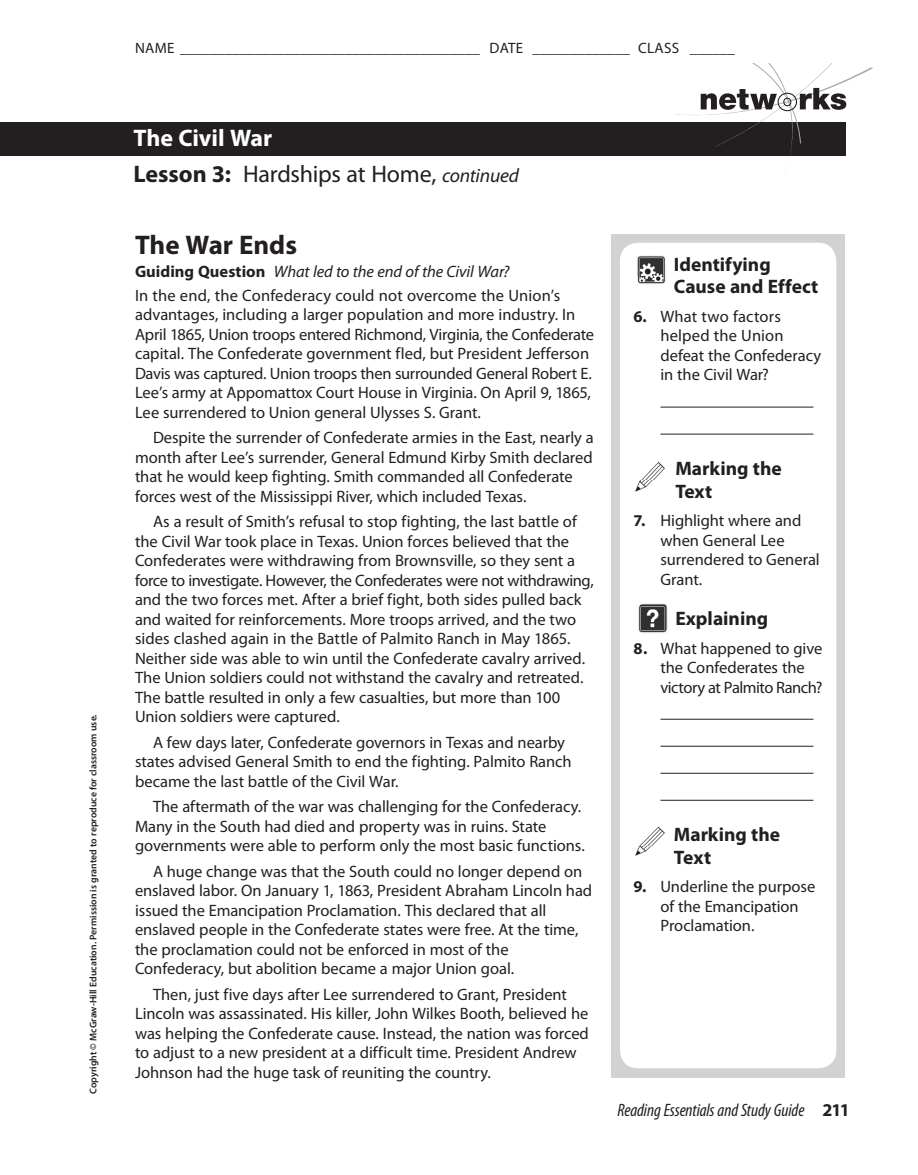
<style>
.page{position:relative;width:918px;height:1175px;background:#fff}
.page>*{position:absolute;margin:0;border:0;box-sizing:border-box;transform-origin:0 0}
.t1{font:700 27px "Myriad Pro";letter-spacing:-.005em;color:#231f20}
.t2{font:24px/36px "Myriad Pro";letter-spacing:-.01em;color:#231f20}
.t3{font:700 19.5px/22.5px "Myriad Pro";color:#231f20}
.t4{font:italic condensed 18px "Myriad Pro";letter-spacing:-.005em;color:#231f20}
.t5{font:16.5px/19.5px "Myriad Pro";letter-spacing:-.005em;color:#231f20}
.t6{font:15px "Myriad Pro";letter-spacing:.02em;color:#231f20}
.t7{font:600 9.75px "Myriad Pro";color:#231f20}
.s1{font-weight:700;color:#fff}
.s2{font-weight:700}
.s3{font-style:italic;font-size:19.5px}
.s4{font-style:italic}
.s5{font-weight:700;font-style:normal;font-stretch:normal}
</style>
<div class="page">
<div style="left:0;top:122px;width:846px;height:33px;background:#231f20"></div>
<svg style="left:672px;top:63px;width:201px;height:93px"></svg>
<div style="left:611px;top:234px;width:234px;height:843px;background:#d1d2d4"></div>
<div style="left:620px;top:243px;width:216px;height:825px;background:#fff;border-radius:18px"></div>
<hr style="left:660px;top:407px;width:153px;height:1px;background:#231f20">
<hr style="left:660px;top:434px;width:153px;height:1px;background:#231f20">
<hr style="left:660px;top:719px;width:153px;height:1px;background:#231f20">
<hr style="left:660px;top:746px;width:153px;height:1px;background:#231f20">
<hr style="left:660px;top:773px;width:153px;height:1px;background:#231f20">
<hr style="left:660px;top:800px;width:153px;height:1px;background:#231f20">
<img style="left:637px;top:255px;width:29px;height:29px">
<img style="left:638px;top:257px;width:28px;height:18px">
<img style="left:635px;top:479px;width:20px;height:13px">
<img style="left:642px;top:462px;width:22px;height:17px">
<img style="left:638px;top:603px;width:30px;height:30px">
<img style="left:638px;top:611px;width:30px;height:18px">
<img style="left:635px;top:845px;width:18px;height:11px">
<img style="left:640px;top:827px;width:24px;height:18px">
<p class="t7" style="left:90px;top:1094px;width:381px;rotate:-90deg">Copyright © McGraw-Hill Education. Permission is granted to reproduce for classroom use.</p>
<p class="t6" style="left:135px;top:43px;width:601px">NAME ________________________________________ DATE _____________ CLASS ______</p>
<h2 class="t2" style="left:133px;top:122px;width:387px"><span class="s1">The Civil War<br></span><span class="s2">Lesson 3:</span> Hardships at Home, <span class="s3">continued</span></h2>
<h1 class="t1" style="left:135px;top:235px;width:164px">The War Ends</h1>
<p class="t5" style="left:135px;top:260px;width:427px;line-height:24px"><span class="s2">Guiding Question</span> <span class="s4">What led to the end of the Civil War?<br></span>In the end, the Confederacy could not overcome the Union’s</p>
<p class="t5" style="left:135px;top:306px;width:461px">advantages, including a larger population and more industry. In April 1865, Union troops entered Richmond, Virginia, the Confederate capital. The Confederate government fled, but President Jefferson Davis was captured. Union troops then surrounded General Robert E.<br>Lee’s army at Appomattox Court House in Virginia. On April 9, 1865, Lee surrendered to Union general Ulysses S. Grant.</p>
<p class="t5" style="left:135px;top:429px;width:460px;text-indent:18px">Despite the surrender of Confederate armies in the East, nearly a month after Lee’s surrender, General Edmund Kirby Smith declared that he would keep fighting. Smith commanded all Confederate forces west of the Mississippi River, which included Texas.</p>
<p class="t5" style="left:135px;top:513px;width:460px;text-indent:18px">As a result of Smith’s refusal to stop fighting, the last battle of the Civil War took place in Texas. Union forces believed that the Confederates were withdrawing from Brownsville, so they sent a force to investigate. However, the Confederates were not withdrawing, and the two forces met. After a brief fight, both sides pulled back and waited for reinforcements. More troops arrived, and the two sides clashed again in the Battle of Palmito Ranch in May 1865.<br>Neither side was able to win until the Confederate cavalry arrived.<br>The Union soldiers could not withstand the cavalry and retreated.<br>The battle resulted in only a few casualties, but more than 100<br>Union soldiers were captured.</p>
<p class="t5" style="left:135px;top:733px;width:438px;text-indent:18px">A few days later, Confederate governors in Texas and nearby states advised General Smith to end the fighting. Palmito Ranch became the last battle of the Civil War.</p>
<p class="t5" style="left:135px;top:798px;width:451px;text-indent:18px">The aftermath of the war was challenging for the Confederacy.<br>Many in the South had died and property was in ruins. State governments were able to perform only the most basic functions.</p>
<p class="t5" style="left:135px;top:862px;width:459px;text-indent:18px">A huge change was that the South could no longer depend on enslaved labor. On January 1, 1863, President Abraham Lincoln had issued the Emancipation Proclamation. This declared that all enslaved people in the Confederate states were free. At the time, the proclamation could not be enforced in most of the Confederacy, but abolition became a major Union goal.</p>
<p class="t5" style="left:135px;top:985px;width:455px;text-indent:18px">Then, just five days after Lee surrendered to Grant, President Lincoln was assassinated. His killer, John Wilkes Booth, believed he was helping the Confederate cause. Instead, the nation was forced to adjust to a new president at a difficult time. President Andrew Johnson had the huge task of reuniting the country.</p>
<p class="t3" style="left:674px;top:254px;width:146px">Identifying<br>Cause and Effect</p>
<p class="t5" style="left:660px;top:308px;width:162px;text-indent:-27px"><span class="s2">6.</span> What two factors helped the Union defeat the Confederacy in the Civil War?</p>
<p class="t3" style="left:675px;top:458px;width:108px">Marking the<br>Text</p>
<p class="t5" style="left:660px;top:512px;width:161px;text-indent:-27px"><span class="s2">7.</span> Highlight where and when General Lee surrendered to General<br>Grant.</p>
<p class="t3" style="left:675px;top:608px;width:94px">Explaining</p>
<p class="t5" style="left:660px;top:639px;width:164px;text-indent:-27px"><span class="s2">8.</span> What happened to give the Confederates the victory at Palmito Ranch?</p>
<p class="t3" style="left:674px;top:824px;width:108px">Marking the<br>Text</p>
<p class="t5" style="left:660px;top:878px;width:156px;text-indent:-27px"><span class="s2">9.</span> Underline the purpose of the Emancipation<br>Proclamation.</p>
<p class="t4" style="left:617px;top:1102px;width:234px">Reading Essentials and Study Guide <span class="s5">211</span></p>
</div>
